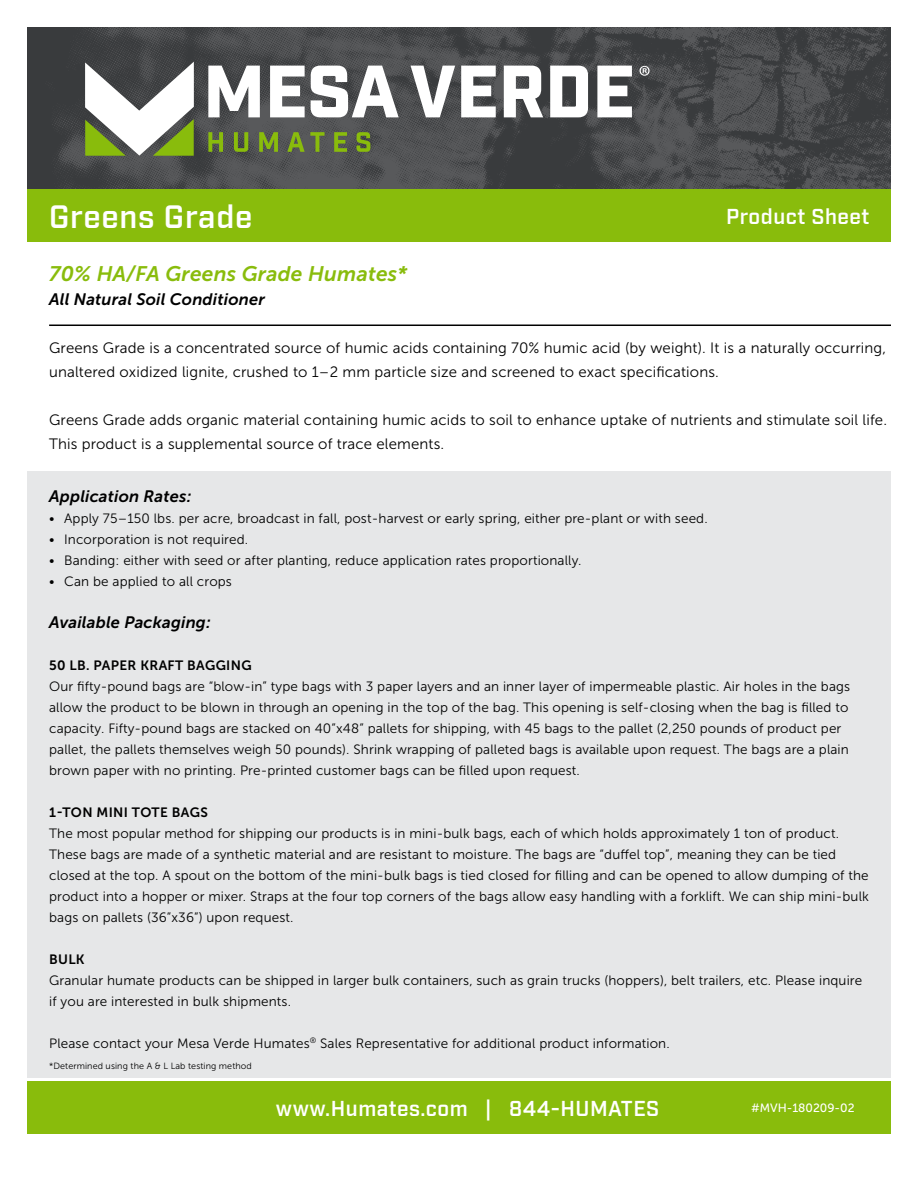
<style>
.page{position:relative;width:918px;height:1188px;background:#fff}
.page>*{position:absolute;margin:0;border:0;box-sizing:border-box;transform-origin:0 0}
.t1{font:600 31.5px "Industry";letter-spacing:.025em;color:#fff}
.t2{font:600 21px "Industry";letter-spacing:.025em;color:#fff}
.t3{font:italic 21px "Museo Sans 700";letter-spacing:.01em;color:#89bc0c}
.t4{font:italic 16.5px "Museo Sans 700";letter-spacing:.01em;color:#000}
.t5{font:15px/24px "Museo Sans 300";letter-spacing:.01em;color:#000}
.t6{font:13.5px/21px "Museo Sans 300";letter-spacing:.01em;color:#000}
.t7{font:13.5px "Museo Sans 700";letter-spacing:.025em;color:#000}
.t8{font:12px "Museo Sans 500";color:#fff}
.t9{font:9px "Museo Sans 300";letter-spacing:.01em;color:#000}
</style>
<div class="page">
<img style="left:27px;top:27px;width:864px;height:163px">
<svg style="left:208px;top:66px;width:52px;height:51px"></svg>
<svg style="left:270px;top:66px;width:35px;height:51px"></svg>
<svg style="left:311px;top:66px;width:88px;height:51px"></svg>
<svg style="left:411px;top:66px;width:44px;height:51px"></svg>
<svg style="left:461px;top:66px;width:35px;height:51px"></svg>
<svg style="left:504px;top:66px;width:39px;height:51px"></svg>
<svg style="left:550px;top:66px;width:38px;height:51px"></svg>
<svg style="left:597px;top:66px;width:35px;height:51px"></svg>
<svg style="left:208px;top:132px;width:15px;height:20px"></svg>
<svg style="left:234px;top:132px;width:14px;height:20px"></svg>
<svg style="left:259px;top:132px;width:19px;height:20px"></svg>
<svg style="left:287px;top:132px;width:38px;height:20px"></svg>
<svg style="left:334px;top:132px;width:13px;height:20px"></svg>
<svg style="left:357px;top:132px;width:13px;height:20px"></svg>
<svg style="left:85px;top:62px;width:109px;height:94px"></svg>
<svg style="left:640px;top:66px;width:10px;height:10px"></svg>
<div style="left:27px;top:190px;width:864px;height:52px;background:#89bc0c"></div>
<div style="left:27px;top:1082px;width:864px;height:52px;background:#89bc0c"></div>
<div style="left:28px;top:471px;width:863px;height:606px;background:#e6e7e8"></div>
<hr style="left:49px;top:325px;width:842px;height:1px;background:#000">
<h1 class="t1" style="left:49px;top:197px;width:205px">Greens Grade</h1>
<h2 class="t2" style="left:726px;top:204px;width:145px">Product Sheet</h2>
<h2 class="t3" style="left:49px;top:262px;width:360px">70% HA/FA Greens Grade Humates*</h2>
<p class="t4" style="left:49px;top:291px;width:217px">All Natural Soil Conditioner</p>
<p class="t5" style="left:49px;top:336px;width:839px">Greens Grade is a concentrated source of humic acids containing 70% humic acid (by weight). It is a naturally occurring, unaltered oxidized lignite, crushed to 1–2 mm particle size and screened to exact specifications.</p>
<p class="t5" style="left:49px;top:408px;width:839px">Greens Grade adds organic material containing humic acids to soil to enhance uptake of nutrients and stimulate soil life.<br>This product is a supplemental source of trace elements.</p>
<p class="t4" style="left:49px;top:487px;width:144px">Application Rates:</p>
<p class="t6" style="left:49px;top:508px;width:660px">• Apply 75–150 lbs. per acre, broadcast in fall, post-harvest or early spring, either pre-plant or with seed.</p>
<p class="t6" style="left:49px;top:529px;width:201px">• Incorporation is not required.</p>
<p class="t6" style="left:49px;top:550px;width:534px">• Banding: either with seed or after planting, reduce application rates proportionally.</p>
<p class="t6" style="left:49px;top:571px;width:184px">• Can be applied to all crops</p>
<p class="t4" style="left:49px;top:613px;width:163px">Available Packaging:</p>
<p class="t7" style="left:49px;top:657px;width:204px">50 LB. PAPER KRAFT BAGGING</p>
<p class="t6" style="left:49px;top:676px;width:803px">Our fifty-pound bags are “blow-in” type bags with 3 paper layers and an inner layer of impermeable plastic. Air holes in the bags allow the product to be blown in through an opening in the top of the bag. This opening is self-closing when the bag is filled to capacity. Fifty-pound bags are stacked on 40”x48” pallets for shipping, with 45 bags to the pallet (2,250 pounds of product per pallet, the pallets themselves weigh 50 pounds). Shrink wrapping of palleted bags is available upon request. The bags are a plain brown paper with no printing. Pre-printed customer bags can be filled upon request.</p>
<p class="t7" style="left:49px;top:804px;width:160px">1-TON MINI TOTE BAGS</p>
<p class="t6" style="left:49px;top:823px;width:821px">The most popular method for shipping our products is in mini-bulk bags, each of which holds approximately 1 ton of product.<br>These bags are made of a synthetic material and are resistant to moisture. The bags are “duffel top”, meaning they can be tied closed at the top. A spout on the bottom of the mini-bulk bags is tied closed for filling and can be opened to allow dumping of the product into a hopper or mixer. Straps at the four top corners of the bags allow easy handling with a forklift. We can ship mini-bulk bags on pallets (36”x36”) upon request.</p>
<p class="t7" style="left:49px;top:951px;width:37px">BULK</p>
<p class="t6" style="left:49px;top:970px;width:815px">Granular humate products can be shipped in larger bulk containers, such as grain trucks (hoppers), belt trailers, etc. Please inquire if you are interested in bulk shipments.</p>
<p class="t6" style="left:49px;top:1033px;width:622px">Please contact your Mesa Verde Humates<sup>®</sup> Sales Representative for additional product information.</p>
<p class="t9" style="left:49px;top:1061px;width:204px">*Determined using the A &amp; L Lab testing method</p>
<p class="t8" style="left:751px;top:1102px;width:105px">#MVH-180209-02</p>
<h2 class="t2" style="left:276px;top:1095px;width:385px">www.Humates.com | 844-HUMATES</h2>
</div>
